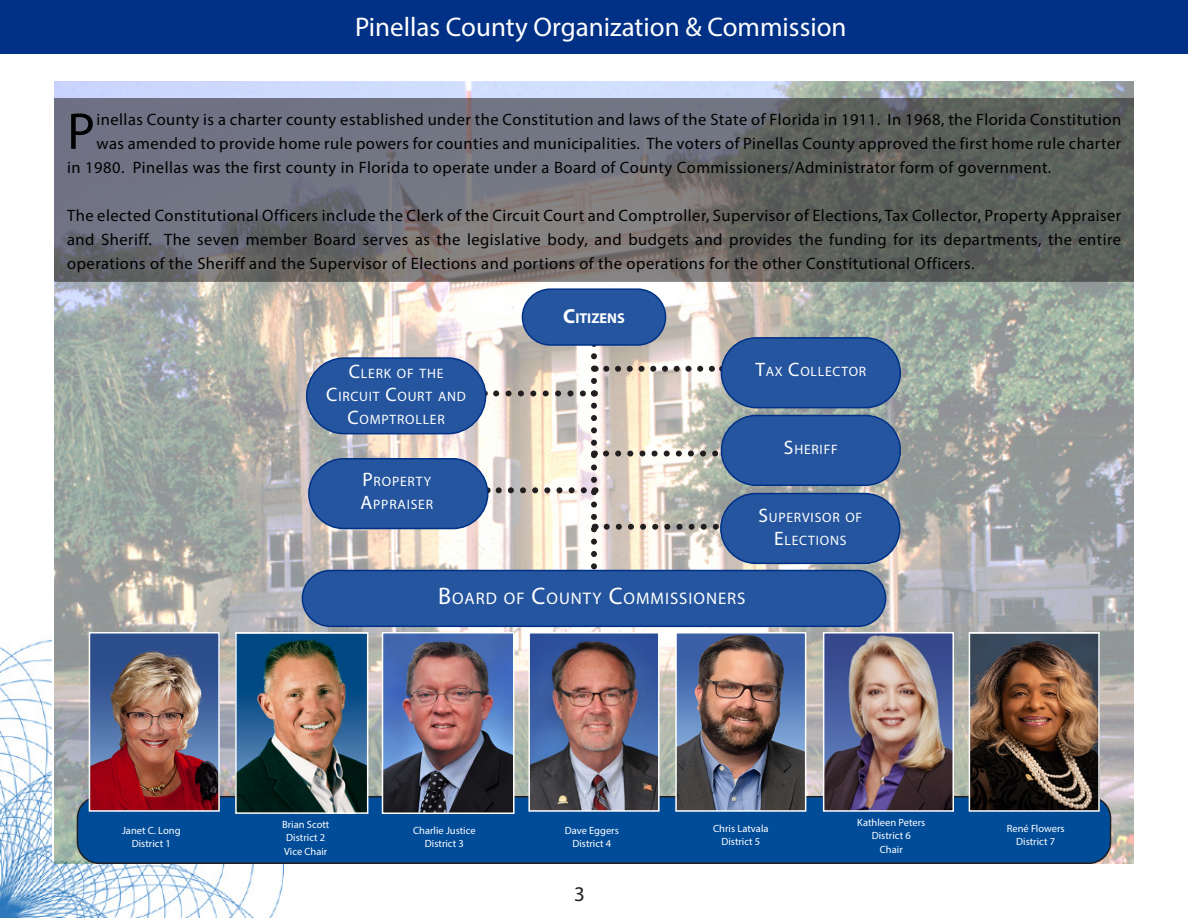
<style>
.page{position:relative;width:1188px;height:918px;background:#fff}
.page>*{position:absolute;margin:0;border:0;box-sizing:border-box;transform-origin:0 0}
.t1{font:52.05px "Myriad Pro";color:#000}
.t2{font:27px "Myriad Pro";color:#fff}
.t3{font:21px "Myriad Pro";color:#231f20}
.t4{font:16.8px "Myriad Pro";letter-spacing:.055em;color:#fff}
.t5{font:16.5px/24px "Myriad Pro";letter-spacing:.03em;color:#000;text-align:justify}
.t6{font:700 14.25px "Myriad Pro";color:#fff}
.t7{font:13.65px/23.4px "Myriad Pro";letter-spacing:.055em;color:#fff;text-align:center}
.t8{font:10.5px/13.5px "Myriad Pro";color:#fff;text-align:center}
.s1{font-size:20.4px}
.s2{font-size:19.5px}
.s3{font-size:24px}
</style>
<div class="page">
<div style="left:0;top:0;width:1188px;height:54px;background:#003186"></div>
<img style="left:0;top:639px;width:283px;height:279px">
<img style="left:54px;top:81px;width:1080px;height:783px">
<svg style="left:57px;top:101px;width:1074px;height:178px;background:#6a6c70"></svg>
<div style="left:522px;top:289px;width:144px;height:56px;background:#25559f;border-radius:28px"></div>
<div style="left:522px;top:288px;width:144px;height:58px;border:2px solid #003186;border-radius:28px"></div>
<div style="left:302px;top:571px;width:584px;height:55px;background:#25559f;border-radius:28px"></div>
<div style="left:302px;top:570px;width:584px;height:57px;border:2px solid #003186;border-radius:28px"></div>
<div style="left:77px;top:797px;width:1034px;height:66px;background:#004c99;border-radius:22px"></div>
<div style="left:77px;top:796px;width:1034px;height:68px;border:2px solid #231f20;border-radius:22px"></div>
<img style="left:238px;top:635px;width:127px;height:176px">
<div style="left:235px;top:632px;width:133px;height:182px;border:2px solid #fff"></div>
<img style="left:385px;top:635px;width:127px;height:176px">
<div style="left:382px;top:632px;width:133px;height:182px;border:2px solid #fff"></div>
<img style="left:531px;top:635px;width:126px;height:174px">
<div style="left:528px;top:632px;width:132px;height:180px;border:2px solid #fff"></div>
<img style="left:678px;top:635px;width:125px;height:174px">
<div style="left:675px;top:632px;width:131px;height:180px;border:2px solid #fff"></div>
<img style="left:826px;top:635px;width:125px;height:174px">
<div style="left:823px;top:632px;width:131px;height:180px;border:2px solid #fff"></div>
<img style="left:972px;top:635px;width:125px;height:174px">
<div style="left:969px;top:632px;width:131px;height:180px;border:2px solid #fff"></div>
<img style="left:92px;top:635px;width:125px;height:174px">
<div style="left:89px;top:632px;width:131px;height:180px;border:2px solid #fff"></div>
<svg style="left:606px;top:366px;width:110px;height:6px"></svg>
<svg style="left:606px;top:451px;width:114px;height:6px"></svg>
<svg style="left:607px;top:524px;width:113px;height:6px"></svg>
<svg style="left:496px;top:331px;width:101px;height:242px"></svg>
<div style="left:307px;top:358px;width:179px;height:76px;background:#25559f;border-radius:38px"></div>
<div style="left:306px;top:357px;width:180px;height:77px;border:2px solid #003186;border-radius:38px"></div>
<div style="left:309px;top:459px;width:179px;height:70px;background:#25559f;border-radius:35px"></div>
<div style="left:308px;top:458px;width:180px;height:71px;border:2px solid #003186;border-radius:35px"></div>
<div style="left:721px;top:416px;width:179px;height:69px;background:#25559f;border-radius:35px"></div>
<div style="left:721px;top:415px;width:180px;height:71px;border:2px solid #003186;border-radius:35px"></div>
<div style="left:721px;top:338px;width:179px;height:70px;background:#25559f;border-radius:35px"></div>
<div style="left:721px;top:337px;width:180px;height:71px;border:2px solid #003186;border-radius:35px"></div>
<div style="left:721px;top:494px;width:179px;height:69px;background:#25559f;border-radius:35px"></div>
<div style="left:720px;top:493px;width:180px;height:71px;border:2px solid #003186;border-radius:35px"></div>
<h2 class="t2" style="left:355px;top:11px;width:493px">Pinellas County Organization &amp; Commission</h2>
<h1 class="t1" style="left:67px;top:99px;width:29px">P</h1>
<p class="t5" style="left:96px;top:107px;width:1026px">inellas County is a charter county established under the Constitution and laws of the State of Florida in 1911. In 1968, the Florida Constitution</p>
<p class="t5" style="left:96px;top:131px;width:1026px">was amended to provide home rule powers for counties and municipalities. The voters of Pinellas County approved the first home rule charter</p>
<p class="t5" style="left:67px;top:155px;width:986px">in 1980. Pinellas was the first county in Florida to operate under a Board of County Commissioners/Administrator form of government.</p>
<p class="t5" style="left:67px;top:203px;width:1056px">The elected Constitutional Officers include the Clerk of the Circuit Court and Comptroller, Supervisor of Elections, Tax Collector, Property Appraiser and Sheriff. The seven member Board serves as the legislative body, and budgets and provides the funding for its departments, the entire operations of the Sheriff and the Supervisor of Elections and portions of the operations for the other Constitutional Officers.</p>
<p class="t6" style="left:563px;top:309px;width:63px"><span class="s1">C</span>ITIZENS</p>
<p class="t7" style="left:326px;top:361px;width:141px"><span class="s2">C</span>LERK OF THE<br><span class="s2">C</span>IRCUIT <span class="s2">C</span>OURT AND<br><span class="s2">C</span>OMPTROLLER</p>
<p class="t7" style="left:755px;top:360px;width:112px"><span class="s2">T</span>AX <span class="s2">C</span>OLLECTOR</p>
<p class="t7" style="left:361px;top:469px;width:74px;text-align:left"><span class="s2">P</span>ROPERTY<br><span class="s2">A</span>PPRAISER</p>
<p class="t7" style="left:784px;top:438px;width:55px"><span class="s2">S</span>HERIFF</p>
<p class="t7" style="left:758px;top:505px;width:105px"><span class="s2">S</span>UPERVISOR OF<br><span class="s2">E</span>LECTIONS</p>
<p class="t4" style="left:438px;top:588px;width:309px"><span class="s3">B</span>OARD OF <span class="s3">C</span>OUNTY <span class="s3">C</span>OMMISSIONERS</p>
<p class="t8" style="left:122px;top:823px;width:60px">Janet C. Long<br>District 1</p>
<p class="t8" style="left:282px;top:817px;width:49px;text-align:left">Brian Scott<br>District 2<br>Vice Chair</p>
<p class="t8" style="left:413px;top:823px;width:64px">Charlie Justice<br>District 3</p>
<p class="t8" style="left:565px;top:823px;width:56px">Dave Eggers<br>District 4</p>
<p class="t8" style="left:713px;top:821px;width:57px">Chris Latvala<br>District 5</p>
<p class="t8" style="left:857px;top:815px;width:70px">Kathleen Peters<br>District 6<br>Chair</p>
<p class="t8" style="left:1007px;top:821px;width:59px">René Flowers<br>District 7</p>
<p class="t3" style="left:574px;top:881px;width:12px">3</p>
</div>
